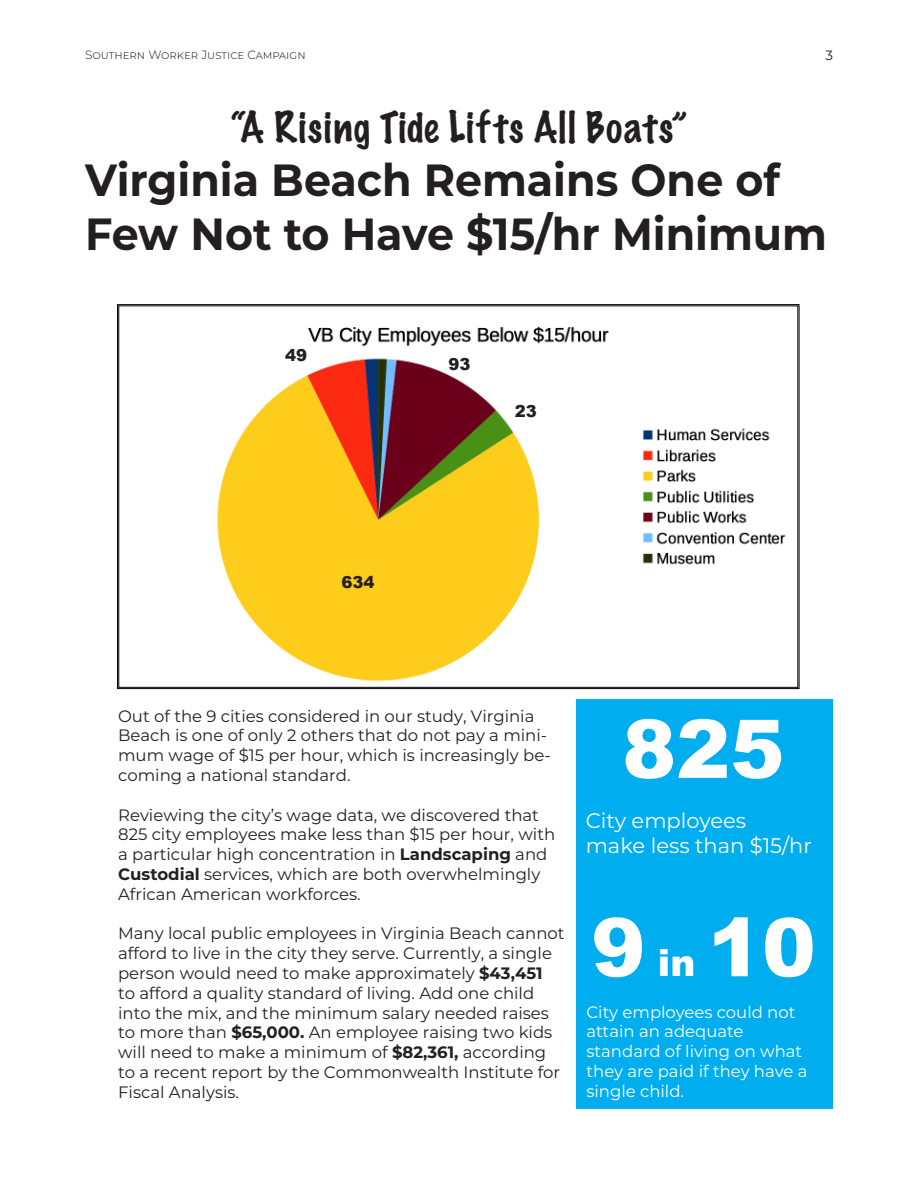
<style>
.page{position:relative;width:918px;height:1188px;background:#fff}
.page>*{position:absolute;margin:0;border:0;box-sizing:border-box;transform-origin:0 0}
.t1{font:900 81px "Arial";color:#fff}
.t2{font:700 45px/54px "Montserrat";color:#231f20;scale:.95 1}
.t3{font:100 39px "Marker Felt";letter-spacing:.035em;color:#231f20}
.t4{font:21px "Montserrat";color:#fff}
.t5{font:16.5px/19.8px "Montserrat";color:#231f20}
.t6{font:16.5px/19.8px "Montserrat";color:#fff}
.t7{font:900 16.5px "Arial";color:#231f20}
.Page_Number{font:13.5px "Montserrat";color:#231f20}
.t8{font:300 12px "Montserrat";color:#231f20}
.s1{font-weight:700}
.s2{font-size:37.5px}
</style>
<div class="page">
<svg style="left:117px;top:304px;width:682px;height:385px"></svg>
<div style="left:577px;top:700px;width:256px;height:409px;background:#00aeef"></div>
<p class="t8" style="left:85px;top:47px;width:222px">Southern Worker Justice Campaign</p>
<p class="Page_Number" style="left:825px;top:46px;width:9px">3</p>
<p class="t3" style="left:231px;top:97px;width:457px">“A Rising Tide Lifts All Boats”</p>
<p class="t2" style="left:85px;top:151px;width:783px">Virginia Beach Remains One of<br>Few Not to Have $15/hr Minimum</p>
<p class="t7" style="left:285px;top:343px;width:24px">49</p>
<p class="t7" style="left:341px;top:570px;width:35px">634</p>
<p class="t7" style="left:448px;top:352px;width:24px">93</p>
<p class="t7" style="left:515px;top:399px;width:24px">23</p>
<p class="t5" style="left:118px;top:705px;width:434px">Out of the 9 cities considered in our study, Virginia Beach is one of only 2 others that do not pay a mini&shy;mum wage of $15 per hour, which is increasingly be&shy;coming a national standard.</p>
<p class="t5" style="left:118px;top:804px;width:439px">Reviewing the city’s wage data, we discovered that 825 city employees make less than $15 per hour, with a particular high concentration in <span class="s1">Landscaping</span> and <span class="s1">Custodial</span> services, which are both overwhelmingly African American workforces.</p>
<p class="t5" style="left:118px;top:923px;width:448px">Many local public employees in Virginia Beach cannot afford to live in the city they serve. Currently, a single person would need to make approximately <span class="s1">$43,451<br></span>to afford a quality standard of living. Add one child into the mix, and the minimum salary needed raises to more than <span class="s1">$65,000.</span> An employee raising two kids will need to make a minimum of <span class="s1">$82,361,</span> according to a recent report by the Commonwealth Institute for Fiscal Analysis.</p>
<p class="t1" style="left:591px;top:889px;width:226px">9 <span class="s2">in</span> 10</p>
<p class="t1" style="left:622px;top:690px;width:164px">825</p>
<p class="t4" style="left:586px;top:806px;width:162px">City employees</p>
<p class="t4" style="left:586px;top:832px;width:228px">make less than $15/hr</p>
<p class="t6" style="left:586px;top:1001px;width:211px">City employees could not attain an adequate</p>
<p class="t6" style="left:586px;top:1041px;width:222px">standard of living on what they are paid if they have a single child.</p>
</div>
